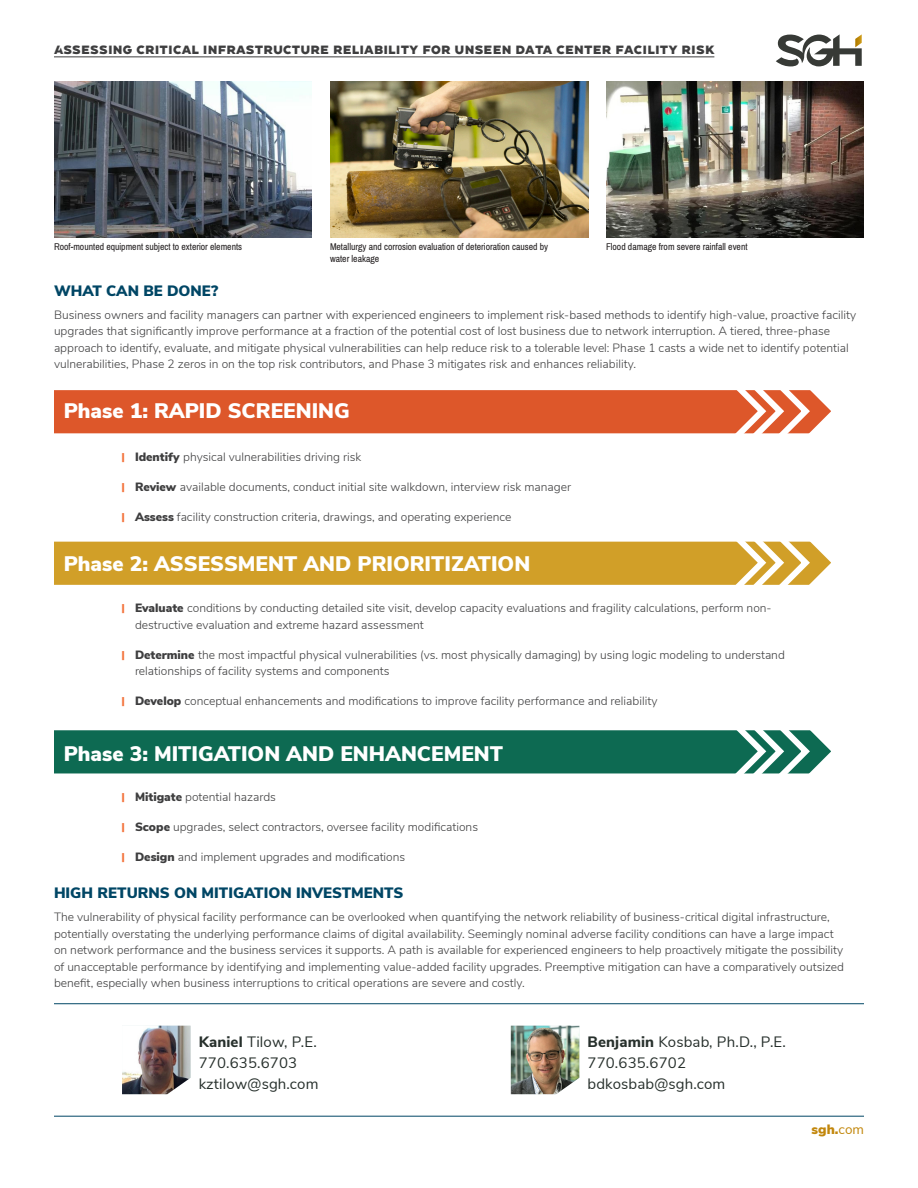
<style>
.page{position:relative;width:918px;height:1188px;background:#fff}
.page>*{position:absolute;margin:0;border:0;box-sizing:border-box;transform-origin:0 0}
.t1{font:900 21px "Nunito Sans";color:#fff}
.Topic_Brief_Contact{font:15px "Nunito Sans";letter-spacing:.01em;color:#27302c}
.Topic_Brief_Subheade{font:900 15px "Nunito Sans";color:#004665}
.t2{font:900 13.5px "Nunito Sans";color:#c2870c}
.Topic_Brief_Main_Bod{font:300 12px/16.5px "Nunito Sans";color:#3e3e3f}
.Topic_Brief_Title_Te{font:900 12px "Conneqt SGH";letter-spacing:.01em;color:#3e3e3f}
.Photo_Captions{font:10.5px/12.6px "Pragati Narrow";color:#231f20}
.s1{font-family:"Conneqt";font-weight:900;font-size:9.75px;color:#f3743d}
.s2{font-weight:900}
.s3{font-weight:800}
.s4{font-weight:400}
</style>
<div class="page">
<hr style="left:54px;top:56px;width:660px;height:1px;background:#3e3e3f">
<hr style="left:54px;top:1003px;width:810px;height:1px;background:#004665">
<hr style="left:54px;top:1116px;width:810px;height:1px;background:#004665">
<img style="left:122px;top:1026px;width:69px;height:68px">
<img style="left:511px;top:1026px;width:68px;height:68px">
<svg style="left:776px;top:34px;width:86px;height:32px"></svg>
<svg style="left:54px;top:390px;width:777px;height:44px;background:#df6237"></svg>
<svg style="left:54px;top:541px;width:777px;height:44px;background:#d4a536"></svg>
<svg style="left:54px;top:730px;width:777px;height:44px;background:#1c735d"></svg>
<img style="left:54px;top:81px;width:258px;height:157px">
<img style="left:330px;top:81px;width:258px;height:157px">
<img style="left:606px;top:81px;width:258px;height:157px">
<p class="Topic_Brief_Title_Te" style="left:54px;top:42px;width:662px">ASSESSING CRITICAL INFRASTRUCTURE RELIABILITY FOR UNSEEN DATA CENTER FACILITY RISK</p>
<p class="Photo_Captions" style="left:54px;top:240px;width:190px">Roof-mounted equipment subject to exterior elements</p>
<p class="Photo_Captions" style="left:330px;top:240px;width:220px">Metallurgy and corrosion evaluation of deterioration caused by water leakage</p>
<p class="Photo_Captions" style="left:606px;top:240px;width:143px">Flood damage from severe rainfall event</p>
<p class="Topic_Brief_Subheade" style="left:54px;top:279px;width:166px">WHAT CAN BE DONE?</p>
<p class="Topic_Brief_Main_Bod" style="left:54px;top:306px;width:804px">Business owners and facility managers can partner with experienced engineers to implement risk-based methods to identify high-value, proactive facility upgrades that significantly improve performance at a fraction of the potential cost of lost business due to network interruption. A tiered, three-phase approach to identify, evaluate, and mitigate physical vulnerabilities can help reduce risk to a tolerable level: Phase 1 casts a wide net to identify potential vulnerabilities, Phase 2 zeros in on the top risk contributors, and Phase 3 mitigates risk and enhances reliability.</p>
<p class="t1" style="left:64px;top:395px;width:288px">Phase 1: RAPID SCREENING</p>
<p class="Topic_Brief_Main_Bod" style="left:122px;top:448px;width:241px"><span class="s1">|</span> <span class="s2">Identify</span> physical vulnerabilities driving risk</p>
<p class="Topic_Brief_Main_Bod" style="left:122px;top:478px;width:451px"><span class="s1">|</span> <span class="s2">Review</span> available documents, conduct initial site walkdown, interview risk manager</p>
<p class="Topic_Brief_Main_Bod" style="left:122px;top:508px;width:392px"><span class="s1">|</span> <span class="s2">Assess</span> facility construction criteria, drawings, and operating experience</p>
<p class="t1" style="left:64px;top:548px;width:468px">Phase 2: ASSESSMENT AND PRIORITIZATION</p>
<p class="Topic_Brief_Main_Bod" style="left:135px;top:599px;width:638px;text-indent:-14px"><span class="s1">|</span> <span class="s2">Evaluate</span> conditions by conducting detailed site visit, develop capacity evaluations and fragility calculations, perform non&shy;destructive evaluation and extreme hazard assessment</p>
<p class="Topic_Brief_Main_Bod" style="left:135px;top:646px;width:651px;text-indent:-14px"><span class="s1">|</span> <span class="s2">Determine</span> the most impactful physical vulnerabilities (vs. most physically damaging) by using logic modeling to understand relationships of facility systems and components</p>
<p class="Topic_Brief_Main_Bod" style="left:122px;top:692px;width:538px"><span class="s1">|</span> <span class="s2">Develop</span> conceptual enhancements and modifications to improve facility performance and reliability</p>
<p class="t1" style="left:64px;top:738px;width:441px">Phase 3: MITIGATION AND ENHANCEMENT</p>
<p class="Topic_Brief_Main_Bod" style="left:122px;top:788px;width:156px"><span class="s1">|</span> <span class="s2">Mitigate</span> potential hazards</p>
<p class="Topic_Brief_Main_Bod" style="left:122px;top:818px;width:358px"><span class="s1">|</span> <span class="s2">Scope</span> upgrades, select contractors, oversee facility modifications</p>
<p class="Topic_Brief_Main_Bod" style="left:122px;top:848px;width:285px"><span class="s1">|</span> <span class="s2">Design</span> and implement upgrades and modifications</p>
<p class="Topic_Brief_Subheade" style="left:54px;top:882px;width:351px">HIGH RETURNS ON MITIGATION INVESTMENTS</p>
<p class="Topic_Brief_Main_Bod" style="left:54px;top:908px;width:792px">The vulnerability of physical facility performance can be overlooked when quantifying the network reliability of business-critical digital infrastructure, potentially overstating the underlying performance claims of digital availability. Seemingly nominal adverse facility conditions can have a large impact on network performance and the business services it supports. A path is available for experienced engineers to help proactively mitigate the possibility of unacceptable performance by identifying and implementing value-added facility upgrades. Preemptive mitigation can have a comparatively outsized benefit, especially when business interruptions to critical operations are severe and costly.</p>
<p class="Topic_Brief_Contact" style="left:199px;top:1030px;width:120px"><span class="s3">Kaniel</span> Tilow, P.E.</p>
<p class="Topic_Brief_Contact" style="left:199px;top:1051px;width:100px">770.635.6703</p>
<p class="Topic_Brief_Contact" style="left:199px;top:1072px;width:121px">kztilow@sgh.com</p>
<p class="Topic_Brief_Contact" style="left:588px;top:1030px;width:200px"><span class="s3">Benjamin</span> Kosbab, Ph.D., P.E.</p>
<p class="Topic_Brief_Contact" style="left:588px;top:1051px;width:100px">770.635.6702</p>
<p class="Topic_Brief_Contact" style="left:588px;top:1072px;width:139px">bdkosbab@sgh.com</p>
<p class="t2" style="left:812px;top:1120px;width:54px">sgh.<span class="s4">com</span></p>
</div>
